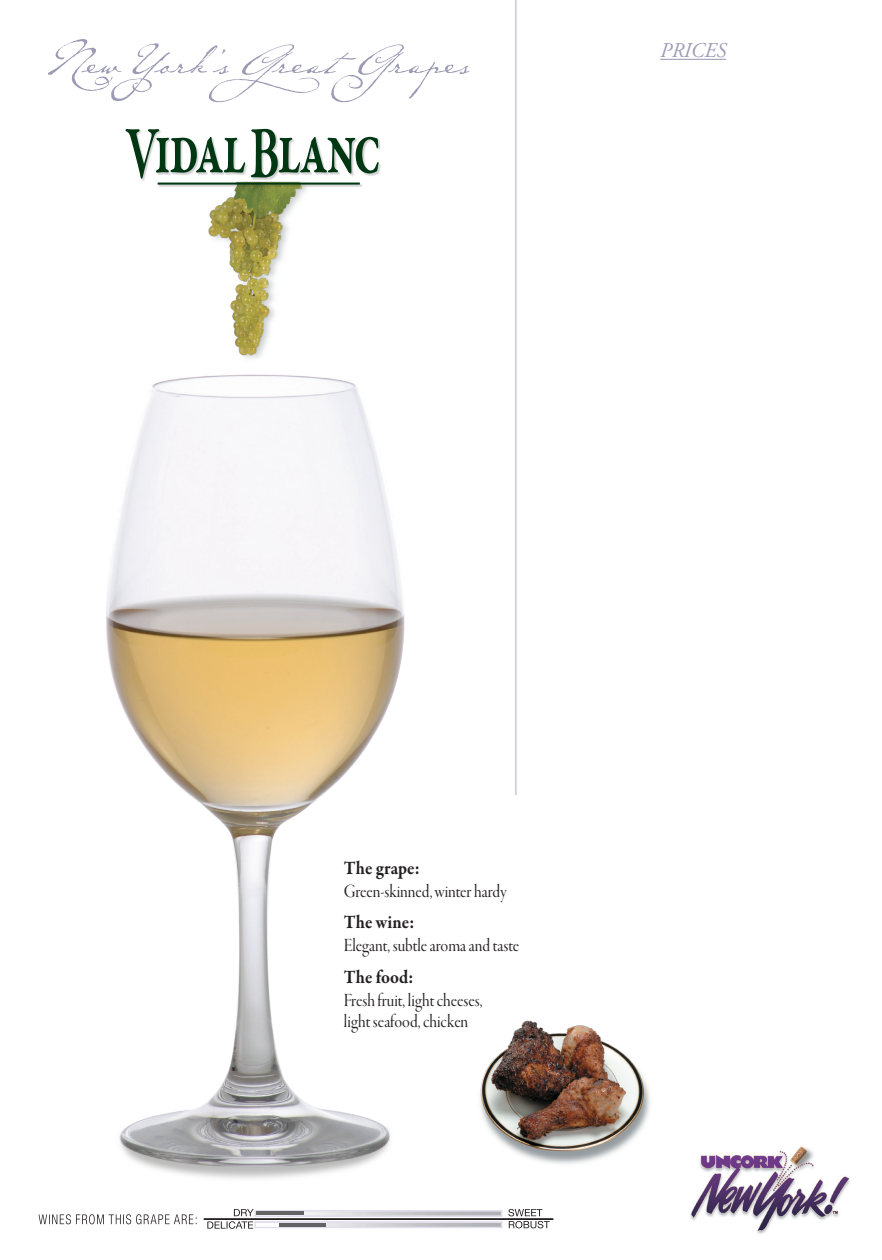
<style>
.page{position:relative;width:882px;height:1260px;background:#fff}
.page>*{position:absolute;margin:0;border:0;box-sizing:border-box;transform-origin:0 0}
.t1{font:italic 21px "Adobe Garamond Pro";color:#9b9ab4}
.t2{font:19.25px/21px "Garamond Premr Pro Disp";color:#231f20;scale:.9 1}
.t3{font:700 19.25px "Garamond Premr Pro";letter-spacing:.005em;color:#231f20;scale:.9 1}
</style>
<div class="page">
<svg style="left:48px;top:39px;width:422px;height:63px"></svg>
<hr style="left:515px;top:0;width:2px;height:795px;background:#cfcedb">
<img style="left:690px;top:1146px;width:160px;height:88px">
<hr style="left:660px;top:59px;width:66px;height:1px;background:#9b9ab4">
<img style="left:106px;top:374px;width:299px;height:805px">
<svg style="left:207px;top:1209px;width:343px;height:20px"></svg>
<div style="left:204px;top:1219px;width:349px;height:1px;border:1px solid #231f20"></div>
<svg style="left:39px;top:1214px;width:158px;height:10px"></svg>
<hr style="left:279px;top:1223px;width:47px;height:4px;background:#636366">
<hr style="left:256px;top:1212px;width:47px;height:3px;background:#636366">
<img style="left:208px;top:194px;width:94px;height:165px">
<div style="left:159px;top:184px;width:211px;height:10px;background:#231f20;opacity:.2"></div>
<div style="left:127px;top:130px;width:261px;height:58px;background:#231f20;opacity:.2"></div>
<svg style="left:125px;top:129px;width:254px;height:50px"></svg>
<img style="left:480px;top:1020px;width:170px;height:144px">
<p class="t1" style="left:660px;top:38px;width:68px">PRICES</p>
<p class="t3" style="left:344px;top:856px;width:86px">The grape:</p>
<p class="t2" style="left:344px;top:881px;width:182px">Green-skinned, winter hardy</p>
<p class="t3" style="left:344px;top:911px;width:80px">The wine:</p>
<p class="t2" style="left:344px;top:935px;width:197px">Elegant, subtle aroma and taste</p>
<p class="t3" style="left:344px;top:965px;width:79px">The food:</p>
<p class="t2" style="left:344px;top:990px;width:156px">Fresh fruit, light cheeses, light seafood, chicken</p>
</div>
